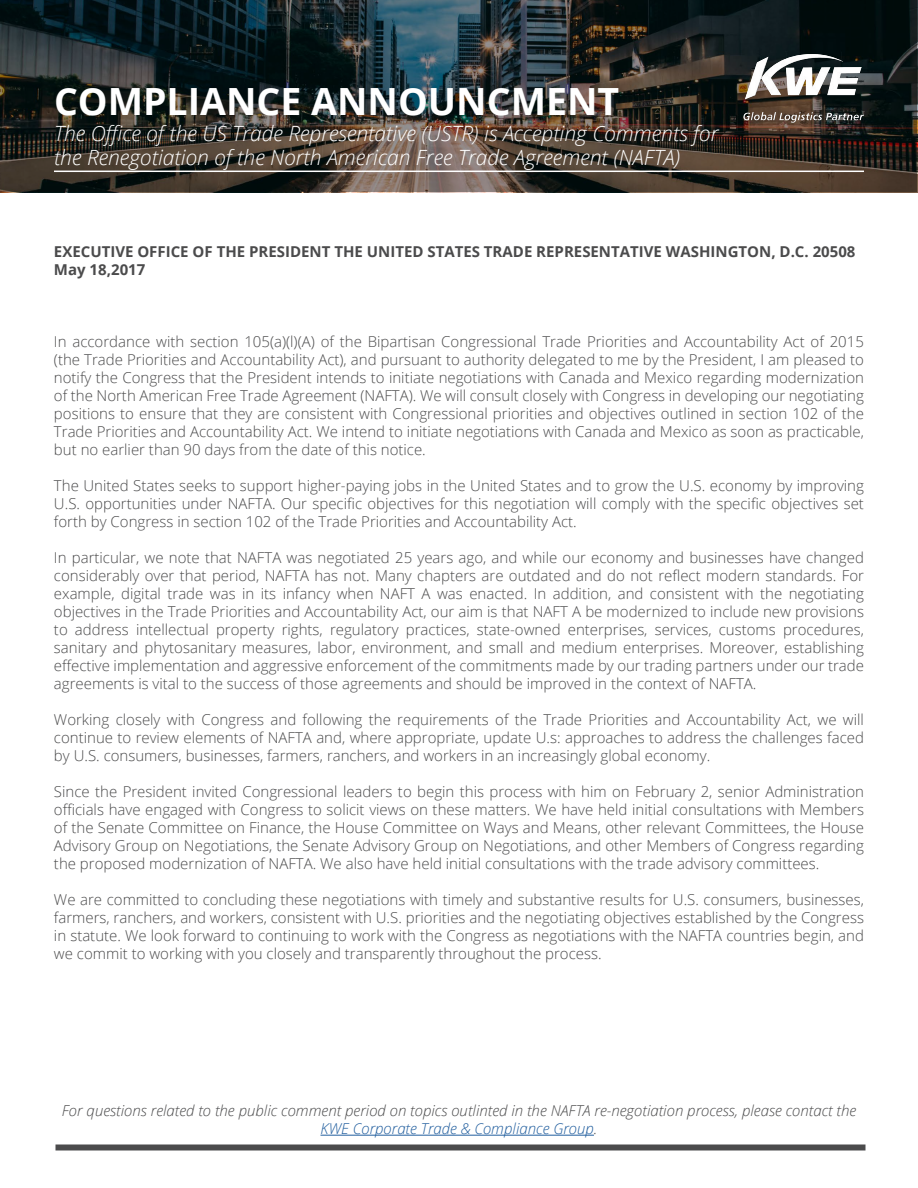
<style>
.page{position:relative;width:918px;height:1188px;background:#fff}
.page>*{position:absolute;margin:0;border:0;box-sizing:border-box;transform-origin:0 0}
.t1{font:700 37.5px "Open Sans";color:#fff}
.t2{font:italic 300 21px/24px "Open Sans";color:#fff}
.t3{font:300 15px/18px "Open Sans";color:#4b4b4c;text-align:justify}
.t4{font:italic 300 15px/18px "Open Sans";color:#4b4b4c;text-align:center}
.t5{font:700 15px/18px "Open Sans";color:#4b4b4c}
.s1{color:#215e9e}
</style>
<div class="page">
<hr style="left:320px;top:1135px;width:274px;height:1px;background:#215e9e">
<img style="left:1px;top:1px;width:916px;height:191px">
<hr style="left:54px;top:171px;width:810px;height:1px;background:#fff">
<svg style="left:743px;top:54px;width:122px;height:69px"></svg>
<div style="left:56px;top:1144px;width:810px;height:6px;background:#4b4b4c"></div>
<h1 class="t1" style="left:54px;top:75px;width:567px">COMPLIANCE ANNOUNCMENT</h1>
<h2 class="t2" style="left:54px;top:120px;width:666px">The Office of the US Trade Representative (USTR) is Accepting Comments for the Renegotiation of the North American Free Trade Agreement (NAFTA)</h2>
<p class="t5" style="left:54px;top:242px;width:803px">EXECUTIVE OFFICE OF THE PRESIDENT THE UNITED STATES TRADE REPRESENTATIVE WASHINGTON, D.C. 20508<br>May 18,2017</p>
<p class="t3" style="left:54px;top:332px;width:812px">In accordance with section 105(a)(l)(A) of the Bipartisan Congressional Trade Priorities and Accountability Act of 2015 (the Trade Priorities and Accountability Act), and pursuant to authority delegated to me by the President, I am pleased to notify the Congress that the President intends to initiate negotiations with Canada and Mexico regarding modernization of the North American Free Trade Agreement (NAFTA). We will consult closely with Congress in developing our negotiating positions to ensure that they are consistent with Congressional priorities and objectives outlined in section 102 of the Trade Priorities and Accountability Act. We intend to initiate negotiations with Canada and Mexico as soon as practicable, but no earlier than 90 days from the date of this notice.</p>
<p class="t3" style="left:54px;top:476px;width:812px">The United States seeks to support higher-paying jobs in the United States and to grow the U.S. economy by improving U.S. opportunities under NAFTA. Our specific objectives for this negotiation will comply with the specific objectives set forth by Congress in section 102 of the Trade Priorities and Accountability Act.</p>
<p class="t3" style="left:54px;top:548px;width:812px">In particular, we note that NAFTA was negotiated 25 years ago, and while our economy and businesses have changed considerably over that period, NAFTA has not. Many chapters are outdated and do not reflect modern standards. For example, digital trade was in its infancy when NAFT A was enacted. In addition, and consistent with the negotiating objectives in the Trade Priorities and Accountability Act, our aim is that NAFT A be modernized to include new provisions to address intellectual property rights, regulatory practices, state-owned enterprises, services, customs procedures, sanitary and phytosanitary measures, labor, environment, and small and medium enterprises. Moreover, establishing effective implementation and aggressive enforcement of the commitments made by our trading partners under our trade agreements is vital to the success of those agreements and should be improved in the context of NAFTA.</p>
<p class="t3" style="left:54px;top:710px;width:812px">Working closely with Congress and following the requirements of the Trade Priorities and Accountability Act, we will continue to review elements of NAFTA and, where appropriate, update U.s: approaches to address the challenges faced by U.S. consumers, businesses, farmers, ranchers, and workers in an increasingly global economy.</p>
<p class="t3" style="left:54px;top:782px;width:812px">Since the President invited Congressional leaders to begin this process with him on February 2, senior Administration officials have engaged with Congress to solicit views on these matters. We have held initial consultations with Members of the Senate Committee on Finance, the House Committee on Ways and Means, other relevant Committees, the House Advisory Group on Negotiations, the Senate Advisory Group on Negotiations, and other Members of Congress regarding the proposed modernization of NAFTA. We also have held initial consultations with the trade advisory committees.</p>
<p class="t3" style="left:54px;top:890px;width:812px">We are committed to concluding these negotiations with timely and substantive results for U.S. consumers, businesses, farmers, ranchers, and workers, consistent with U.S. priorities and the negotiating objectives established by the Congress in statute. We look forward to continuing to work with the Congress as negotiations with the NAFTA countries begin, and we commit to working with you closely and transparently throughout the process.</p>
<p class="t4" style="left:62px;top:1101px;width:796px">For questions related to the public comment period on topics outlinted in the NAFTA re-negotiation process, please contact the<br><span class="s1">KWE Corporate Trade &amp; Compliance Group</span>.</p>
</div>
